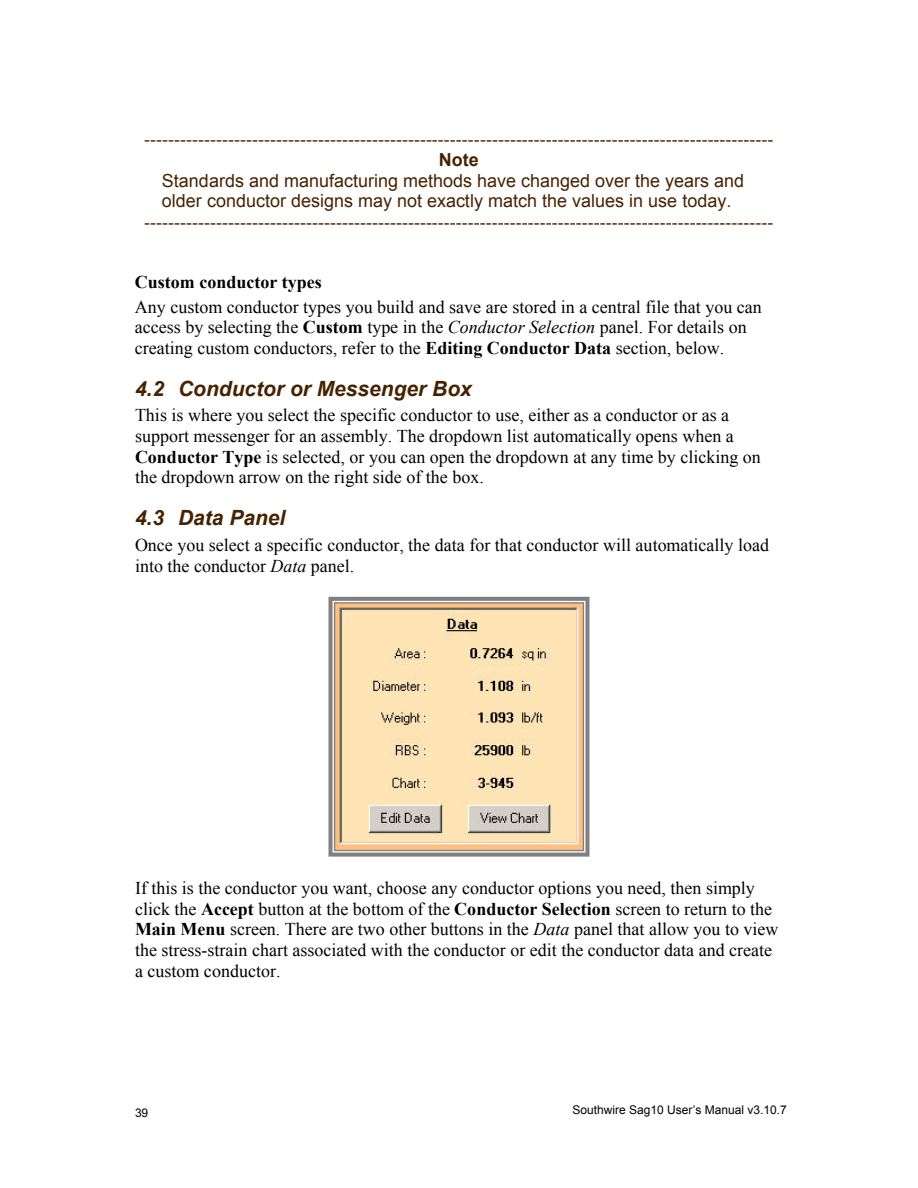
<style>
.page{position:relative;width:918px;height:1188px;background:#fff}
.page>*{position:absolute;margin:0;border:0;box-sizing:border-box;transform-origin:0 0}
.t1{font:italic 700 21px "Arial";color:#462300}
.t2{font:18px/20.7px "Times New Roman";color:#000}
.t3{font:18px "Times New Roman";color:#462300}
.t4{font:18px/20.7px "Arial";color:#462300}
.t5{font:700 18px "Times New Roman";color:#000}
.t6{font:700 18px "Arial";color:#462300}
.t7{font:12px "Arial";color:#000}
.s1{font-weight:700}
.s2{font-style:italic}
</style>
<div class="page">
<svg style="left:328px;top:597px;width:262px;height:260px;background:#e6cfaa"></svg>
<p class="t3" style="left:144px;top:127px;width:631px">---------------------------------------------------------------------------------------------------------</p>
<p class="t6" style="left:439px;top:148px;width:41px">Note</p>
<p class="t4" style="left:162px;top:170px;width:584px">Standards and manufacturing methods have changed over the years and older conductor designs may not exactly match the values in use today.</p>
<p class="t3" style="left:144px;top:210px;width:631px">---------------------------------------------------------------------------------------------------------</p>
<p class="t5" style="left:135px;top:269px;width:188px">Custom conductor types</p>
<p class="t2" style="left:135px;top:296px;width:628px">Any custom conductor types you build and save are stored in a central file that you can access by selecting the <span class="s1">Custom</span> type in the <span class="s2">Conductor Selection</span> panel. For details on creating custom conductors, refer to the <span class="s1">Editing Conductor Data</span> section, below.</p>
<p class="t1" style="left:135px;top:375px;width:338px">4.2 Conductor or Messenger Box</p>
<p class="t2" style="left:135px;top:405px;width:627px">This is where you select the specific conductor to use, either as a conductor or as a support messenger for an assembly. The dropdown list automatically opens when a <span class="s1">Conductor Type</span> is selected, or you can open the dropdown at any time by clicking on the dropdown arrow on the right side of the box.</p>
<p class="t1" style="left:135px;top:504px;width:152px">4.3 Data Panel</p>
<p class="t2" style="left:135px;top:534px;width:636px">Once you select a specific conductor, the data for that conductor will automatically load into the conductor <span class="s2">Data</span> panel.</p>
<p class="t2" style="left:135px;top:877px;width:645px">If this is the conductor you want, choose any conductor options you need, then simply click the <span class="s1">Accept</span> button at the bottom of the <span class="s1">Conductor Selection</span> screen to return to the <span class="s1">Main Menu</span> screen. There are two other buttons in the <span class="s2">Data</span> panel that allow you to view the stress-strain chart associated with the conductor or edit the conductor data and create a custom conductor.</p>
<p class="t7" style="left:572px;top:1103px;width:216px">Southwire Sag10 User’s Manual v3.10.7</p>
<p class="t7" style="left:780px;top:1103px;width:8px">3</p>
<p class="t7" style="left:135px;top:1105px;width:15px">39</p>
<p class="t7" style="left:579px;top:1105px;width:206px">Southwire Sag10 User’s Manual v3.10</p>
</div>
